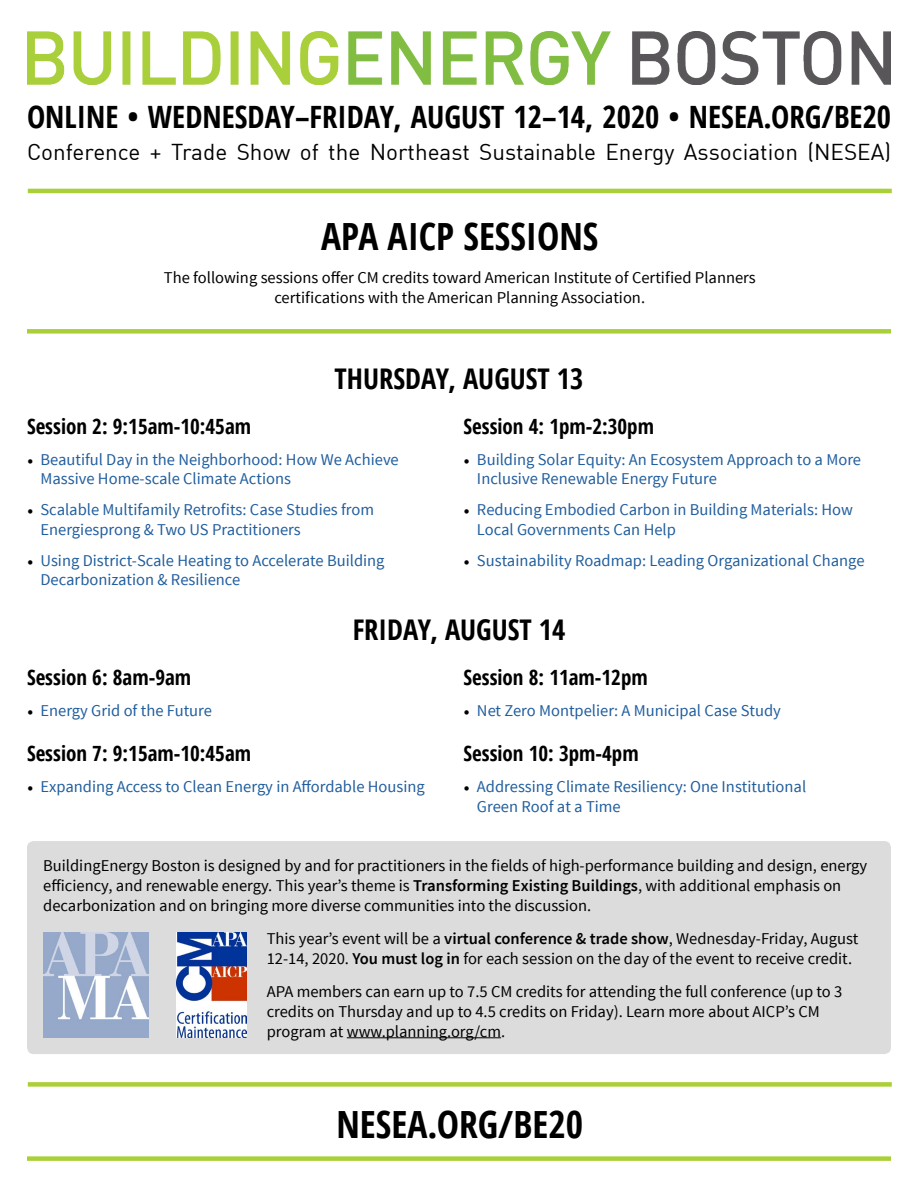
<style>
.page{position:relative;width:918px;height:1188px;background:#fff}
.page>*{position:absolute;margin:0;border:0;box-sizing:border-box;transform-origin:0 0}
.t1{font:700 condensed 37.5px "Open Sans";color:#000}
.t2{font:700 condensed 30.75px "Open Sans";color:#000}
.t3{font:700 condensed 28.5px "Open Sans";color:#000}
.t4{font:22.5px "DIN Offc";color:#000}
.t5{font:700 condensed 21px "Open Sans";color:#000}
.t6{font:16.5px/19.8px "Source Sans Pro";color:#000}
.t7{font:16.5px/19.8px "Source Sans Pro";color:#215e9e}
.s1{font-family:"Minion Pro";color:#000}
.s2{font-weight:600}
</style>
<div class="page">
<div style="left:27px;top:329px;width:864px;height:5px;background:#aad038"></div>
<img style="left:28px;top:32px;width:862px;height:53px">
<div style="left:27px;top:841px;width:864px;height:213px;background:#dcdcdc;border-radius:7px"></div>
<hr style="left:347px;top:1037px;width:154px;height:1px;background:#000">
<hr style="left:28px;top:189px;width:864px;height:4px;background:#aad038">
<div style="left:28px;top:1082px;width:864px;height:5px;background:#aad038"></div>
<div style="left:27px;top:1156px;width:864px;height:5px;background:#aad038"></div>
<img style="left:43px;top:932px;width:105px;height:106px">
<img style="left:177px;top:932px;width:69px;height:106px">
<h2 class="t2" style="left:27px;top:95px;width:866px">ONLINE • WEDNESDAY–FRIDAY, AUGUST 12–14, 2020 • NESEA.ORG/BE20</h2>
<h3 class="t4" style="left:27px;top:137px;width:866px">Conference + Trade Show of the Northeast Sustainable Energy Association (NESEA)</h3>
<h1 class="t1" style="left:321px;top:210px;width:279px">APA AICP SESSIONS</h1>
<p class="t6" style="left:164px;top:268px;width:593px;text-align:center">The following sessions offer CM credits toward American Institute of Certified Planners certifications with the American Planning Association.</p>
<h3 class="t3" style="left:335px;top:358px;width:250px">THURSDAY, AUGUST 13</h3>
<p class="t5" style="left:27px;top:412px;width:226px">Session 2: 9:15am-10:45am</p>
<p class="t7" style="left:40px;top:450px;width:360px;text-indent:-13px"><span class="s1">•</span> Beautiful Day in the Neighborhood: How We Achieve<br>Massive Home-scale Climate Actions</p>
<p class="t7" style="left:40px;top:500px;width:335px;text-indent:-13px"><span class="s1">•</span> Scalable Multifamily Retrofits: Case Studies from<br>Energiesprong &amp; Two US Practitioners</p>
<p class="t7" style="left:40px;top:550px;width:346px;text-indent:-13px"><span class="s1">•</span> Using District-Scale Heating to Accelerate Building<br>Decarbonization &amp; Resilience</p>
<p class="t5" style="left:464px;top:412px;width:192px">Session 4: 1pm-2:30pm</p>
<p class="t7" style="left:477px;top:450px;width:386px;text-indent:-13px"><span class="s1">•</span> Building Solar Equity: An Ecosystem Approach to a More<br>Inclusive Renewable Energy Future</p>
<p class="t7" style="left:477px;top:500px;width:377px;text-indent:-13px"><span class="s1">•</span> Reducing Embodied Carbon in Building Materials: How<br>Local Governments Can Help</p>
<p class="t7" style="left:464px;top:550px;width:403px"><span class="s1">•</span> Sustainability Roadmap: Leading Organizational Change</p>
<h3 class="t3" style="left:353px;top:610px;width:214px">FRIDAY, AUGUST 14</h3>
<p class="t5" style="left:27px;top:663px;width:166px">Session 6: 8am-9am</p>
<p class="t7" style="left:27px;top:701px;width:186px"><span class="s1">•</span> Energy Grid of the Future</p>
<p class="t5" style="left:27px;top:739px;width:226px">Session 7: 9:15am-10:45am</p>
<p class="t7" style="left:27px;top:777px;width:399px"><span class="s1">•</span> Expanding Access to Clean Energy in Affordable Housing</p>
<p class="t5" style="left:464px;top:663px;width:186px">Session 8: 11am-12pm</p>
<p class="t7" style="left:464px;top:701px;width:319px"><span class="s1">•</span> Net Zero Montpelier: A Municipal Case Study</p>
<p class="t5" style="left:464px;top:739px;width:177px">Session 10: 3pm-4pm</p>
<p class="t7" style="left:477px;top:777px;width:331px;text-indent:-13px"><span class="s1">•</span> Addressing Climate Resiliency: One Institutional<br>Green Roof at a Time</p>
<p class="t6" style="left:43px;top:856px;width:826px">BuildingEnergy Boston is designed by and for practitioners in the fields of high-performance building and design, energy efficiency, and renewable energy. This year’s theme is <span class="s2">Transforming Existing Buildings</span>, with additional emphasis on decarbonization and on bringing more diverse communities into the discussion.</p>
<p class="t6" style="left:267px;top:929px;width:593px">This year’s event will be a <span class="s2">virtual conference &amp; trade show</span>, Wednesday-Friday, August<br>12-14, 2020. <span class="s2">You must log in</span> for each session on the day of the event to receive credit.</p>
<p class="t6" style="left:267px;top:982px;width:577px">APA members can earn up to 7.5 CM credits for attending the full conference (up to 3 credits on Thursday and up to 4.5 credits on Friday). Learn more about AICP’s CM program at www.planning.org/cm.</p>
<h1 class="t1" style="left:336px;top:1098px;width:248px">NESEA.ORG/BE20</h1>
</div>
